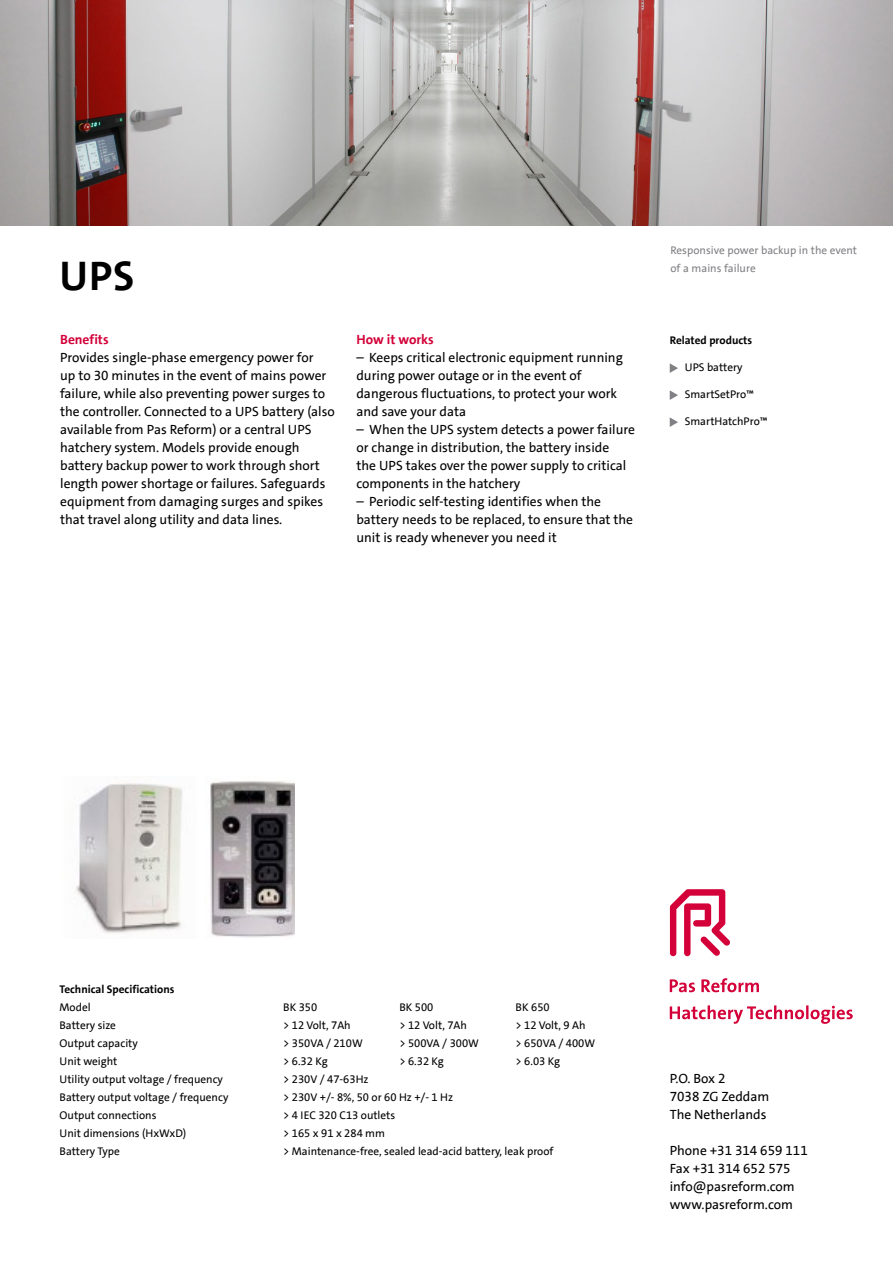
<style>
.page{position:relative;width:893px;height:1263px;background:#fff}
.page>*{position:absolute;margin:0;border:0;box-sizing:border-box;transform-origin:0 0}
.t1{font:700 42px "The Sans LT";color:#000}
.t2{font:13.5px/18px "The Sans LT";color:#000}
.t3{font:700 13.5px "The Sans LT";color:#d30039}
.t4{font:11.25px "The Sans LT";color:#000}
.t5{font:11.25px/18px "The Sans LT";letter-spacing:.005em;color:#818084}
.t6{font:700 11.25px "The Sans LT";color:#000}
</style>
<div class="page">
<svg style="left:670px;top:889px;width:60px;height:67px"></svg>
<svg style="left:670px;top:1005px;width:183px;height:19px"></svg>
<svg style="left:670px;top:978px;width:89px;height:14px"></svg>
<img style="left:0;top:0;width:893px;height:225px">
<svg style="left:670px;top:363px;width:8px;height:10px"></svg>
<svg style="left:670px;top:390px;width:8px;height:10px"></svg>
<svg style="left:670px;top:417px;width:8px;height:10px"></svg>
<img style="left:75px;top:781px;width:219px;height:157px">
<h1 class="t1" style="left:60px;top:249px;width:76px">UPS</h1>
<p class="t3" style="left:60px;top:331px;width:50px">Benefits</p>
<p class="t2" style="left:60px;top:349px;width:276px">Provides single-phase emergency power for<br>up to 30 minutes in the event of mains power failure, while also preventing power surges to the controller. Connected to a UPS battery (also available from Pas Reform) or a central UPS hatchery system. Models provide enough battery backup power to work through short length power shortage or failures. Safeguards equipment from damaging surges and spikes that travel along utility and data lines.</p>
<p class="t3" style="left:356px;top:331px;width:79px">How it works</p>
<p class="t2" style="left:356px;top:349px;width:268px">– Keeps critical electronic equipment running during power outage or in the event of dangerous fluctuations, to protect your work and save your data</p>
<p class="t2" style="left:356px;top:421px;width:280px">– When the UPS system detects a power failure or change in distribution, the battery inside<br>the UPS takes over the power supply to critical components in the hatchery</p>
<p class="t2" style="left:356px;top:493px;width:278px">– Periodic self-testing identifies when the battery needs to be replaced, to ensure that the unit is ready whenever you need it</p>
<p class="t5" style="left:670px;top:242px;width:188px">Responsive power backup in the event of a mains failure</p>
<p class="t6" style="left:670px;top:333px;width:84px">Related products</p>
<p class="t4" style="left:685px;top:360px;width:59px">UPS battery</p>
<p class="t4" style="left:685px;top:387px;width:71px">SmartSetPro™</p>
<p class="t4" style="left:685px;top:414px;width:84px">SmartHatchPro™</p>
<p class="t6" style="left:60px;top:981px;width:116px">Technical Specifications</p>
<p class="t4" style="left:60px;top:999px;width:33px">Model</p>
<p class="t4" style="left:283px;top:999px;width:36px">BK 350</p>
<p class="t4" style="left:399px;top:999px;width:36px">BK 500</p>
<p class="t4" style="left:516px;top:999px;width:36px">BK 650</p>
<p class="t4" style="left:60px;top:1017px;width:58px">Battery size</p>
<p class="t4" style="left:283px;top:1017px;width:69px">&gt; 12 Volt, 7Ah</p>
<p class="t4" style="left:399px;top:1017px;width:69px">&gt; 12 Volt, 7Ah</p>
<p class="t4" style="left:516px;top:1017px;width:71px">&gt; 12 Volt, 9 Ah</p>
<p class="t4" style="left:60px;top:1035px;width:80px">Output capacity</p>
<p class="t4" style="left:283px;top:1035px;width:81px">&gt; 350VA / 210W</p>
<p class="t4" style="left:399px;top:1035px;width:81px">&gt; 500VA / 300W</p>
<p class="t4" style="left:516px;top:1035px;width:81px">&gt; 650VA / 400W</p>
<p class="t4" style="left:60px;top:1053px;width:59px">Unit weight</p>
<p class="t4" style="left:283px;top:1053px;width:46px">&gt; 6.32 Kg</p>
<p class="t4" style="left:399px;top:1053px;width:46px">&gt; 6.32 Kg</p>
<p class="t4" style="left:516px;top:1053px;width:46px">&gt; 6.03 Kg</p>
<p class="t4" style="left:60px;top:1071px;width:165px">Utility output voltage / frequency</p>
<p class="t4" style="left:283px;top:1071px;width:87px">&gt; 230V / 47-63Hz</p>
<p class="t4" style="left:60px;top:1089px;width:170px">Battery output voltage / frequency</p>
<p class="t4" style="left:283px;top:1089px;width:171px">&gt; 230V +/- 8%, 50 or 60 Hz +/- 1 Hz</p>
<p class="t4" style="left:60px;top:1107px;width:98px">Output connections</p>
<p class="t4" style="left:283px;top:1107px;width:113px">&gt; 4 IEC 320 C13 outlets</p>
<p class="t4" style="left:60px;top:1125px;width:128px">Unit dimensions (HxWxD)</p>
<p class="t4" style="left:283px;top:1125px;width:103px">&gt; 165 x 91 x 284 mm</p>
<p class="t4" style="left:60px;top:1143px;width:62px">Battery Type</p>
<p class="t4" style="left:283px;top:1143px;width:272px">&gt; Maintenance-free, sealed lead-acid battery, leak proof</p>
<p class="t2" style="left:670px;top:1069px;width:101px">P.O. Box 2<br>7038 ZG Zeddam<br>The Netherlands</p>
<p class="t2" style="left:670px;top:1141px;width:140px">Phone +31 314 659 111<br>Fax +31 314 652 575 info@pasreform.com www.pasreform.com</p>
</div>
